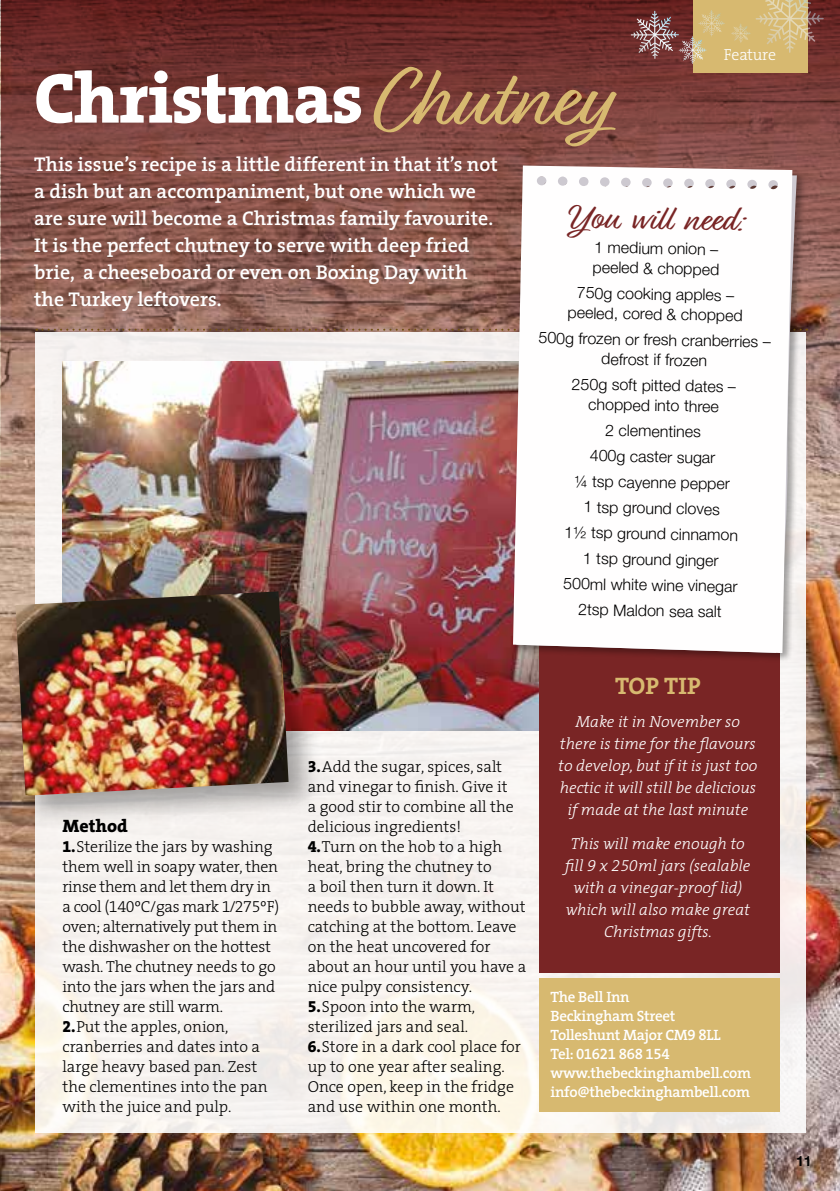
<style>
.page{position:relative;width:840px;height:1191px;background:#fff}
.page>*{position:absolute;margin:0;border:0;box-sizing:border-box;transform-origin:0 0}
.t1{font:800 71.4px "The Serif";letter-spacing:-.025em;color:#fff}
.t2{font:36px "Relation Two";color:#792525}
.t3{font:700 24px "The Serif";color:#d7b970}
.t4{font:600 20px/27px "The Serif";color:#fff}
.t5{font:800 18px "The Serif";color:#000}
.t6{font:300 16px/20px "The Serif";color:#000}
.t7{font:300 16px/25.6px "Helvetica Neue LT Std";color:#000;text-align:center}
.t8{font:italic 300 16px/22px "The Serif";color:#fff;text-align:center}
.t9{font:300 16px "The Serif";letter-spacing:-.02em;color:#fff}
.t10{font:600 15px/19px "The Serif";letter-spacing:-.02em;color:#fff}
.t11{font:15px "The Serif Semi Bold Expert";letter-spacing:-.02em;color:#fff}
.t12{font:700 14px "Helvetica Neue";color:#000}
.s1{font-family:"Relation Two";font-weight:400;font-size:88.2px;color:#d7b970}
.s2{font-family:"The Serif Extra Bold Expert";font-weight:400}
.s3{font-weight:800}
.s4{font-family:"The Serif Light Expert";font-weight:400}
.s5{font-family:"The Serif Semi Bold Expert";font-weight:400}
.s6{font-family:"The Serif";font-weight:600}
</style>
<div class="page">
<img style="left:0;top:0;width:839px;height:1191px">
<svg style="left:1px;top:0;width:838px;height:512px;background:#7f4942"></svg>
<div style="left:35px;top:332px;width:770px;height:800px;background:#f7f3f0"></div>
<img style="left:62px;top:361px;width:477px;height:370px">
<div style="left:539px;top:632px;width:240px;height:340px;background:#792525"></div>
<svg style="left:36px;top:323px;width:467px;height:11px"></svg>
<svg style="left:503px;top:158px;width:310px;height:496px;fill:#fffefe"></svg>
<div style="left:8px;top:584px;width:315px;height:246px;background:#000;opacity:.35"></div>
<img style="left:15px;top:591px;width:273px;height:204px">
<div style="left:539px;top:978px;width:240px;height:133px;background:#d7b970"></div>
<svg style="left:630px;top:11px;width:25px;height:48px"></svg>
<div style="left:692px;top:0;width:114px;height:72px;background:#d7b970"></div>
<svg style="left:678px;top:37px;width:14px;height:27px"></svg>
<svg style="left:698px;top:11px;width:13px;height:24px"></svg>
<svg style="left:731px;top:26px;width:9px;height:15px"></svg>
<svg style="left:755px;top:0;width:35px;height:53px"></svg>
<h1 class="t1" style="left:34px;top:38px;width:575px">Christmas <span class="s1">Chutney</span></h1>
<p class="t9" style="left:723px;top:42px;width:54px">Feature</p>
<p class="t4" style="left:34px;top:150px;width:465px">This issue’s recipe is a little different in that it’s not a dish but an accompaniment, but one which we are sure will become a Christmas family favourite.<br>It is the perfect chutney to serve with deep fried brie, a cheeseboard or even on Boxing Day with the Turkey leftovers.</p>
<h2 class="t2" style="left:569px;top:193px;width:178px;rotate:1deg">You will need:</h2>
<p class="t7" style="left:592px;top:237px;width:128px;line-height:20px;text-align:left;rotate:1deg">1 medium onion – peeled &amp; chopped</p>
<p class="t7" style="left:568px;top:282px;width:176px;line-height:20px;rotate:1deg">750g cooking apples – peeled, cored &amp; chopped</p>
<p class="t7" style="left:538px;top:327px;width:234px;line-height:20px;rotate:1deg">500g frozen or fresh cranberries – defrost if frozen</p>
<p class="t7" style="left:571px;top:373px;width:166px;line-height:20px;rotate:1deg">250g soft pitted dates – chopped into three</p>
<p class="t7" style="left:566px;top:416px;width:175px;rotate:1deg">2 clementines<br>400g caster sugar<br>¼ tsp cayenne pepper<br>1 tsp ground cloves<br>1½ tsp ground cinnamon<br>1 tsp ground ginger<br>500ml white wine vinegar<br>2tsp Maldon sea salt</p>
<p class="t5" style="left:62px;top:811px;width:67px">Method</p>
<p class="t6" style="left:62px;top:836px;width:218px"><span class="s2">1</span><span class="s3">.</span>Sterilize the jars by washing them well in soapy water, then rinse them and let them dry in a cool (<span class="s4">140</span>ºC/gas mark <span class="s4">1/275</span>ºF) oven; alternatively put them in the dishwasher on the hottest wash. The chutney needs to go into the jars when the jars and chutney are still warm.<br><span class="s2">2</span><span class="s3">.</span>Put the apples, onion, cranberries and dates into a large heavy based pan. Zest the clementines into the pan with the juice and pulp.</p>
<p class="t6" style="left:307px;top:756px;width:220px"><span class="s2">3</span><span class="s3">.</span>Add the sugar, spices, salt and vinegar to finish. Give it<br>a good stir to combine all the delicious ingredients!<br><span class="s2">4</span><span class="s3">.</span>Turn on the hob to a high heat, bring the chutney to<br>a boil then turn it down. It needs to bubble away, without catching at the bottom. Leave on the heat uncovered for about an hour until you have a nice pulpy consistency.<br><span class="s2">5</span><span class="s3">.</span>Spoon into the warm, sterilized jars and seal.<br><span class="s2">6</span><span class="s3">.</span>Store in a dark cool place for up to one year after sealing.<br>Once open, keep in the fridge and use within one month.</p>
<h3 class="t3" style="left:614px;top:666px;width:87px">TOP TIP</h3>
<p class="t8" style="left:558px;top:710px;width:200px">Make it in November so there is time for the flavours to develop, but if it is just too hectic it will still be delicious if made at the last minute</p>
<p class="t8" style="left:565px;top:832px;width:187px">This will make enough to fill <span class="s4">9</span> x <span class="s4">250</span>ml jars (sealable with a vinegar-proof lid) which will also make great<br>Christmas gifts.</p>
<p class="t10" style="left:550px;top:987px;width:171px">The Bell Inn<br>Beckingham Street<br>Tolleshunt Major CM<span class="s5">9</span> 8LL</p>
<p class="t11" style="left:550px;top:1041px;width:121px"><span class="s6">Tel:</span> 01621 868 154</p>
<p class="t10" style="left:550px;top:1063px;width:202px">www.thebeckinghambell.com info@thebeckinghambell.com</p>
<p class="t12" style="left:795px;top:1150px;width:17px">11</p>
</div>
